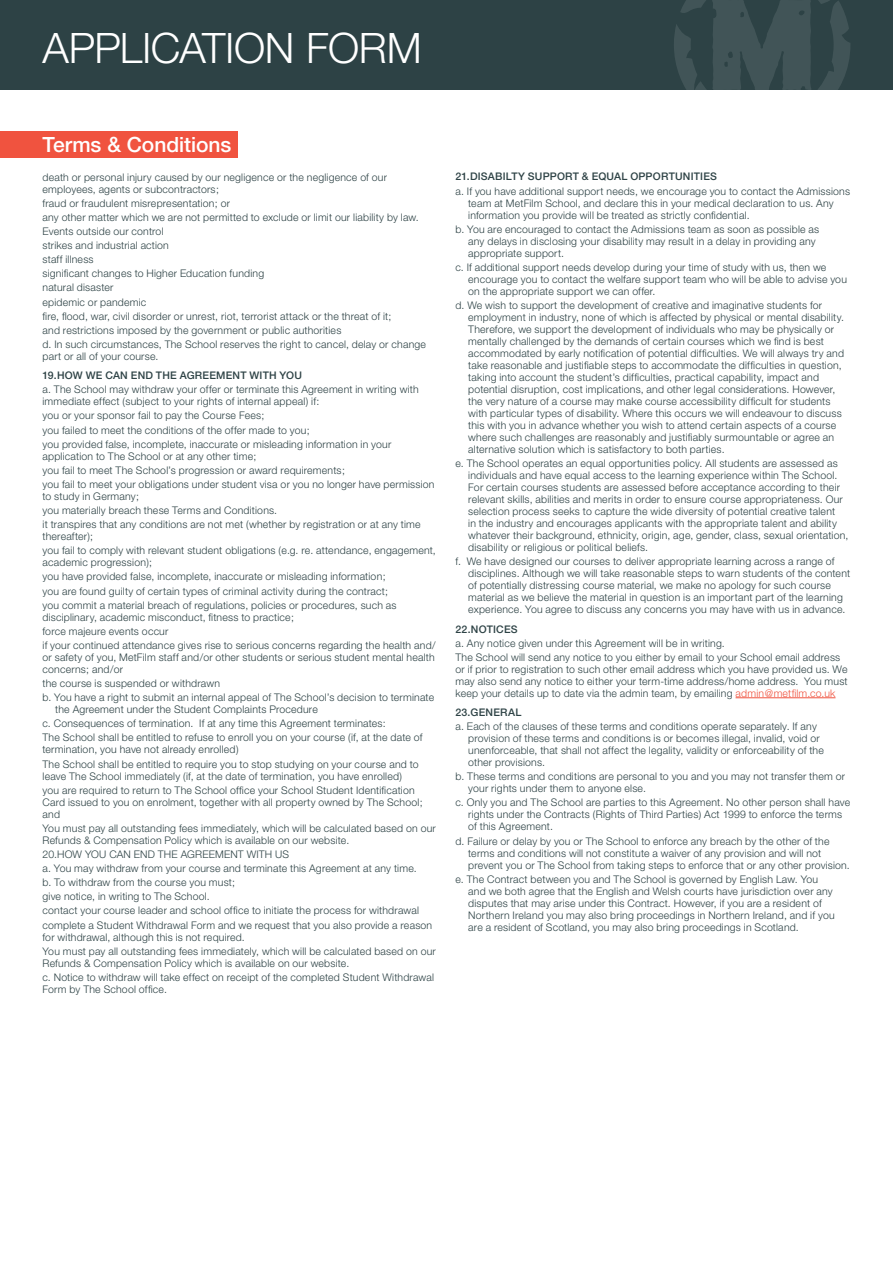
<style>
.page{position:relative;width:893px;height:1263px;background:#fff}
.page>*{position:absolute;margin:0;border:0;box-sizing:border-box;transform-origin:0 0}
.t1{font:300 42px "Helvetica Neue";letter-spacing:-.01em;color:#fff}
.t2{font:500 21px "Helvetica Neue";color:#fff}
.t3{font:300 10.5px/12px "Helvetica Neue";letter-spacing:.02em;color:#2d4245}
.t4{font:500 10.5px "Helvetica Neue";letter-spacing:.02em;color:#2d4245}
.s1{color:#f0533f}
</style>
<div class="page">
<div style="left:0;top:0;width:893px;height:89px;background:#2d4245"></div>
<div style="left:0;top:132px;width:238px;height:26px;background:#f0533f"></div>
<hr style="left:736px;top:697px;width:99px;height:1px;background:#f0533f">
<svg style="left:674px;top:0;width:176px;height:90px"></svg>
<h1 class="t1" style="left:43px;top:22px;width:381px">APPLICATION FORM</h1>
<h2 class="t2" style="left:43px;top:132px;width:190px">Terms &amp; Conditions</h2>
<p class="t3" style="left:43px;top:171px;width:346px">death or personal injury caused by our negligence or the negligence of our employees, agents or subcontractors;</p>
<p class="t3" style="left:43px;top:196px;width:385px;line-height:14.1px">fraud or fraudulent misrepresentation; or<br>any other matter which we are not permitted to exclude or limit our liability by law.<br>Events outside our control<br>strikes and industrial action<br>staff illness<br>significant changes to Higher Education funding<br>natural disaster<br>epidemic or pandemic<br>fire, flood, war, civil disorder or unrest, riot, terrorist attack or the threat of it;<br>and restrictions imposed by the government or public authorities<br>d. In such circumstances, The School reserves the right to cancel, delay or change</p>
<p class="t3" style="left:43px;top:350px;width:117px">part or all of your course.</p>
<p class="t4" style="left:43px;top:369px;width:261px">19.HOW WE CAN END THE AGREEMENT WITH YOU</p>
<p class="t3" style="left:43px;top:383px;width:378px">a. The School may withdraw your offer or terminate this Agreement in writing with immediate effect (subject to your rights of internal appeal) if:</p>
<p class="t3" style="left:43px;top:408px;width:350px;line-height:14.1px">you or your sponsor fail to pay the Course Fees;<br>you failed to meet the conditions of the offer made to you;<br>you provided false, incomplete, inaccurate or misleading information in your</p>
<p class="t3" style="left:43px;top:449px;width:394px;line-height:14.1px">application to The School or at any other time;<br>you fail to meet The School’s progression or award requirements;<br>you fail to meet your obligations under student visa or you no longer have permission</p>
<p class="t3" style="left:43px;top:489px;width:380px;line-height:14.1px">to study in Germany;<br>you materially breach these Terms and Conditions.<br>it transpires that any conditions are not met (whether by registration or at any time</p>
<p class="t3" style="left:43px;top:529px;width:395px;line-height:14.1px">thereafter);<br>you fail to comply with relevant student obligations (e.g. re. attendance, engagement,</p>
<p class="t3" style="left:43px;top:555px;width:356px;line-height:14.1px">academic progression);<br>you have provided false, incomplete, inaccurate or misleading information; you are found guilty of certain types of criminal activity during the contract; you commit a material breach of regulations, policies or procedures, such as</p>
<p class="t3" style="left:43px;top:610px;width:395px;line-height:14.1px">disciplinary, academic misconduct, fitness to practice;<br>force majeure events occur<br>if your continued attendance gives rise to serious concerns regarding the health and/</p>
<p class="t3" style="left:43px;top:651px;width:394px">or safety of you, MetFilm staff and/or other students or serious student mental health concerns; and/or</p>
<p class="t3" style="left:43px;top:676px;width:393px;line-height:14.1px">the course is suspended or withdrawn<br>b. You have a right to submit an internal appeal of The School’s decision to terminate</p>
<p class="t3" style="left:43px;top:702px;width:381px;line-height:14.1px;text-indent:13px">the Agreement under the Student Complaints Procedure<br>c. Consequences of termination. If at any time this Agreement terminates:<br>The School shall be entitled to refuse to enroll you on your course (if, at the date of</p>
<p class="t3" style="left:43px;top:742px;width:378px;line-height:14.1px">termination, you have not already enrolled)<br>The School shall be entitled to require you to stop studying on your course and to</p>
<p class="t3" style="left:43px;top:768px;width:374px;line-height:14.1px">leave The School immediately (if, at the date of termination, you have enrolled) you are required to return to The School office your School Student Identification</p>
<p class="t3" style="left:43px;top:796px;width:382px">Card issued to you on enrolment, together with all property owned by The School; and</p>
<p class="t3" style="left:43px;top:822px;width:395px">You must pay all outstanding fees immediately, which will be calculated based on our<br>Refunds &amp; Compensation Policy which is available on our website.</p>
<p class="t3" style="left:43px;top:847px;width:391px;line-height:14.1px">20.HOW YOU CAN END THE AGREEMENT WITH US<br>a. You may withdraw from your course and terminate this Agreement at any time.<br>b. To withdraw from the course you must;<br>give notice, in writing to The School.<br>contact your course leader and school office to initiate the process for withdrawal complete a Student Withdrawal Form and we request that you also provide a reason</p>
<p class="t3" style="left:43px;top:929px;width:395px;line-height:14.1px">for withdrawal, although this is not required.<br>You must pay all outstanding fees immediately, which will be calculated based on our</p>
<p class="t3" style="left:43px;top:956px;width:393px;line-height:14.1px">Refunds &amp; Compensation Policy which is available on our website.<br>c. Notice to withdraw will take effect on receipt of the completed Student Withdrawal</p>
<p class="t3" style="left:43px;top:983px;width:126px">Form by The School office.</p>
<p class="t4" style="left:455px;top:170px;width:263px">21.DISABILTY SUPPORT &amp; EQUAL OPPORTUNITIES</p>
<p class="t3" style="left:468px;top:185px;width:383px;text-indent:-13px">a. If you have additional support needs, we encourage you to contact the Admissions team at MetFilm School, and declare this in your medical declaration to us. Any information you provide will be treated as strictly confidential.</p>
<p class="t3" style="left:468px;top:223px;width:353px;text-indent:-13px">b. You are encouraged to contact the Admissions team as soon as possible as any delays in disclosing your disability may result in a delay in providing any appropriate support.</p>
<p class="t3" style="left:468px;top:261px;width:380px;text-indent:-13px">c. If additional support needs develop during your time of study with us, then we encourage you to contact the welfare support team who will be able to advise you on the appropriate support we can offer.</p>
<p class="t3" style="left:468px;top:299px;width:377px;text-indent:-13px">d. We wish to support the development of creative and imaginative students for employment in industry, none of which is affected by physical or mental disability.<br>Therefore, we support the development of individuals who may be physically or mentally challenged by the demands of certain courses which we find is best accommodated by early notification of potential difficulties. We will always try and take reasonable and justifiable steps to accommodate the difficulties in question, taking into account the student’s difficulties, practical capability, impact and potential disruption, cost implications, and other legal considerations. However, the very nature of a course may make course accessibility difficult for students with particular types of disability. Where this occurs we will endeavour to discuss this with you in advance whether you wish to attend certain aspects of a course where such challenges are reasonably and justifiably surmountable or agree an alternative solution which is satisfactory to both parties.</p>
<p class="t3" style="left:468px;top:457px;width:382px;text-indent:-13px">e. The School operates an equal opportunities policy. All students are assessed as individuals and have equal access to the learning experience within The School.<br>For certain courses students are assessed before acceptance according to their relevant skills, abilities and merits in order to ensure course appropriateness. Our selection process seeks to capture the wide diversity of potential creative talent<br>in the industry and encourages applicants with the appropriate talent and ability whatever their background, ethnicity, origin, age, gender, class, sexual orientation, disability or religious or political beliefs.</p>
<p class="t3" style="left:468px;top:555px;width:383px;text-indent:-13px">f. We have designed our courses to deliver appropriate learning across a range of disciplines. Although we will take reasonable steps to warn students of the content of potentially distressing course material, we make no apology for such course material as we believe the material in question is an important part of the learning experience. You agree to discuss any concerns you may have with us in advance.</p>
<p class="t4" style="left:455px;top:622px;width:64px">22.NOTICES</p>
<p class="t3" style="left:455px;top:636px;width:386px;line-height:14.1px">a. Any notice given under this Agreement will be in writing.<br>The School will send any notice to you either by email to your School email address</p>
<p class="t3" style="left:455px;top:663px;width:394px;text-align:justify">or if prior to registration to such other email address which you have provided us. We may also send any notice to either your term-time address/home address. You must keep your details up to date via the admin team, by emailing <span class="s1">admin@metfilm.co.uk</span></p>
<p class="t4" style="left:455px;top:706px;width:67px">23.GENERAL</p>
<p class="t3" style="left:468px;top:720px;width:357px;text-indent:-13px">a. Each of the clauses of these terms and conditions operate separately. If any provision of these terms and conditions is or becomes illegal, invalid, void or unenforceable, that shall not affect the legality, validity or enforceability of the other provisions.</p>
<p class="t3" style="left:468px;top:770px;width:378px;text-indent:-13px">b. These terms and conditions are personal to you and you may not transfer them or your rights under them to anyone else.</p>
<p class="t3" style="left:468px;top:796px;width:383px;text-indent:-13px">c. Only you and The School are parties to this Agreement. No other person shall have rights under the Contracts (Rights of Third Parties) Act 1999 to enforce the terms of this Agreement.</p>
<p class="t3" style="left:468px;top:834px;width:383px;text-indent:-13px">d. Failure or delay by you or The School to enforce any breach by the other of the terms and conditions will not constitute a waiver of any provision and will not prevent you or The School from taking steps to enforce that or any other provision.</p>
<p class="t3" style="left:468px;top:873px;width:368px;text-indent:-13px">e. The Contract between you and The School is governed by English Law. You and we both agree that the English and Welsh courts have jurisdiction over any disputes that may arise under this Contract. However, if you are a resident of Northern Ireland you may also bring proceedings in Northern Ireland, and if you are a resident of Scotland, you may also bring proceedings in Scotland.</p>
</div>
